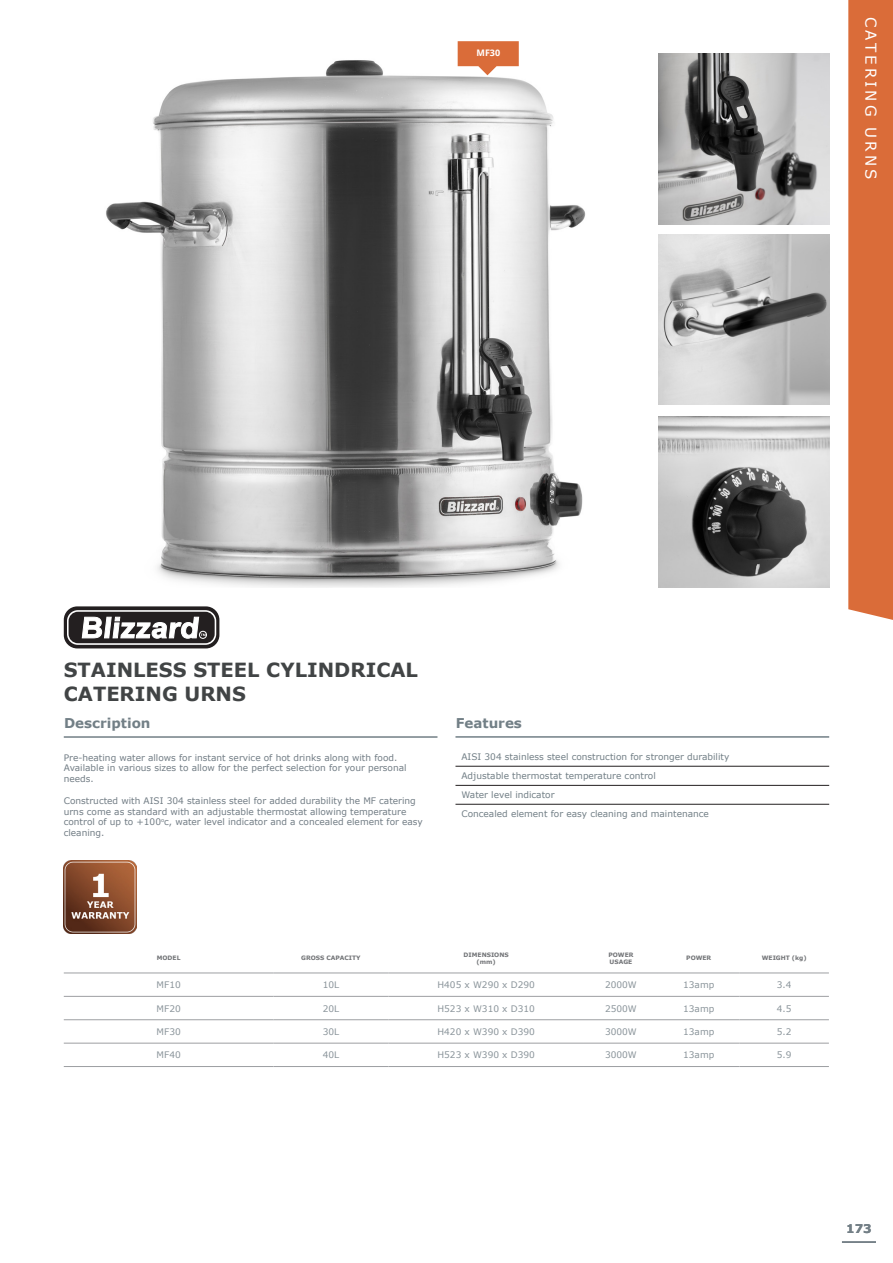
<style>
.page{position:relative;width:893px;height:1263px;background:#fff}
.page>*{position:absolute;margin:0;border:0;box-sizing:border-box;transform-origin:0 0}
.Paragraph_Style_1{font:700 19.5px "Verdana";color:#414445}
.t1{font:15px "Verdana";letter-spacing:.2em;color:#fff}
.t2{font:700 13.5px "Verdana";color:#727f86}
.t3{font:700 12px "Verdana";color:#737f86}
.Paragraph_Style_1-2{font:9px/10.8px "Verdana";color:#727d85}
.t4{font:9px "Verdana";color:#727f86}
.t5{font:9px "Verdana";color:#8a949a}
.Paragraph_Style_1-3{font:700 9px "Open Sans";color:#fff}
.t6{font:700 6px "Verdana";color:#727477}
</style>
<div class="page">
<img style="left:106px;top:54px;width:480px;height:534px">
<svg style="left:458px;top:41px;width:61px;height:34px"></svg>
<hr style="left:455px;top:736px;width:374px;height:2px;background:#727f86">
<hr style="left:455px;top:766px;width:374px;height:1px;background:#231f20">
<hr style="left:455px;top:785px;width:374px;height:1px;background:#231f20">
<hr style="left:455px;top:804px;width:374px;height:1px;background:#231f20">
<hr style="left:64px;top:736px;width:373px;height:2px;background:#727f86">
<img style="left:659px;top:54px;width:170px;height:171px">
<img style="left:659px;top:234px;width:170px;height:171px">
<img style="left:659px;top:417px;width:170px;height:170px">
<div style="left:64px;top:606px;width:155px;height:42px;background:#231f20;border-radius:13px"></div>
<svg style="left:67px;top:610px;width:149px;height:35px"></svg>
<div style="left:199px;top:631px;width:8px;height:7px;border:1px solid #fff;border-radius:50%"></div>
<img style="left:64px;top:861px;width:72px;height:72px">
<hr style="left:64px;top:973px;width:210px;height:1px;background:#9d9fa2">
<hr style="left:274px;top:973px;width:114px;height:1px;background:#9d9fa2">
<hr style="left:388px;top:973px;width:196px;height:1px;background:#9d9fa2">
<hr style="left:584px;top:973px;width:74px;height:1px;background:#9d9fa2">
<hr style="left:658px;top:973px;width:82px;height:1px;background:#9d9fa2">
<hr style="left:740px;top:973px;width:89px;height:1px;background:#9d9fa2">
<hr style="left:64px;top:996px;width:210px;height:1px;background:#9d9fa2">
<hr style="left:274px;top:996px;width:114px;height:1px;background:#9d9fa2">
<hr style="left:388px;top:996px;width:196px;height:1px;background:#9d9fa2">
<hr style="left:584px;top:996px;width:74px;height:1px;background:#9d9fa2">
<hr style="left:658px;top:996px;width:82px;height:1px;background:#9d9fa2">
<hr style="left:740px;top:996px;width:89px;height:1px;background:#9d9fa2">
<hr style="left:64px;top:1019px;width:210px;height:1px;background:#9d9fa2">
<hr style="left:274px;top:1019px;width:114px;height:1px;background:#9d9fa2">
<hr style="left:388px;top:1019px;width:196px;height:1px;background:#9d9fa2">
<hr style="left:584px;top:1019px;width:74px;height:1px;background:#9d9fa2">
<hr style="left:658px;top:1019px;width:82px;height:1px;background:#9d9fa2">
<hr style="left:740px;top:1019px;width:89px;height:1px;background:#9d9fa2">
<hr style="left:64px;top:1043px;width:210px;height:1px;background:#9d9fa2">
<hr style="left:274px;top:1043px;width:114px;height:1px;background:#9d9fa2">
<hr style="left:388px;top:1043px;width:196px;height:1px;background:#9d9fa2">
<hr style="left:584px;top:1043px;width:74px;height:1px;background:#9d9fa2">
<hr style="left:658px;top:1043px;width:82px;height:1px;background:#9d9fa2">
<hr style="left:740px;top:1043px;width:89px;height:1px;background:#9d9fa2">
<hr style="left:64px;top:1066px;width:210px;height:1px;background:#9d9fa2">
<hr style="left:274px;top:1066px;width:114px;height:1px;background:#9d9fa2">
<hr style="left:388px;top:1066px;width:196px;height:1px;background:#9d9fa2">
<hr style="left:584px;top:1066px;width:74px;height:1px;background:#9d9fa2">
<hr style="left:658px;top:1066px;width:82px;height:1px;background:#9d9fa2">
<hr style="left:740px;top:1066px;width:89px;height:1px;background:#9d9fa2">
<hr style="left:842px;top:1241px;width:34px;height:2px;background:#737f86">
<svg style="left:848px;top:0;width:45px;height:620px;background:#db703f"></svg>
<p class="Paragraph_Style_1-3" style="left:476px;top:47px;width:25px">MF30</p>
<p class="t1" style="left:881px;top:17px;width:164px;rotate:90deg">CATERING URNS</p>
<p class="Paragraph_Style_1" style="left:64px;top:656px;width:356px">STAINLESS STEEL CYLINDRICAL</p>
<p class="Paragraph_Style_1" style="left:64px;top:680px;width:184px">CATERING URNS</p>
<p class="t2" style="left:64px;top:714px;width:88px">Description</p>
<p class="Paragraph_Style_1-2" style="left:64px;top:752px;width:335px">Pre-heating water allows for instant service of hot drinks along with food.</p>
<p class="Paragraph_Style_1-2" style="left:64px;top:763px;width:344px">Available in various sizes to allow for the perfect selection for your personal needs.</p>
<p class="Paragraph_Style_1-2" style="left:64px;top:795px;width:361px">Constructed with AISI 304 stainless steel for added durability the MF catering urns come as standard with an adjustable thermostat allowing temperature control of up to +100<sup>o</sup>c, water level indicator and a concealed element for easy cleaning.</p>
<p class="t2" style="left:456px;top:713px;width:68px">Features</p>
<p class="t4" style="left:461px;top:750px;width:269px">AISI 304 stainless steel construction for stronger durability</p>
<p class="t4" style="left:461px;top:770px;width:196px">Adjustable thermostat temperature control</p>
<p class="t4" style="left:461px;top:789px;width:95px">Water level indicator</p>
<p class="t4" style="left:461px;top:808px;width:249px">Concealed element for easy cleaning and maintenance</p>
<p class="t6" style="left:157px;top:954px;width:25px">MODEL</p>
<p class="t6" style="left:301px;top:954px;width:61px">GROSS CAPACITY</p>
<p class="t6" style="left:464px;top:950px;width:47px">DIMENSIONS</p>
<p class="t6" style="left:477px;top:957px;width:21px">(mm)</p>
<p class="t6" style="left:608px;top:950px;width:27px">POWER</p>
<p class="t6" style="left:610px;top:957px;width:24px">USAGE</p>
<p class="t6" style="left:686px;top:954px;width:27px">POWER</p>
<p class="t6" style="left:762px;top:954px;width:46px">WEIGHT (kg)</p>
<p class="t5" style="left:157px;top:979px;width:26px">MF10</p>
<p class="t5" style="left:323px;top:979px;width:18px">10L</p>
<p class="t5" style="left:437px;top:979px;width:99px">H405 x W290 x D290</p>
<p class="t5" style="left:605px;top:979px;width:33px">2000W</p>
<p class="t5" style="left:683px;top:979px;width:33px">13amp</p>
<p class="t5" style="left:777px;top:979px;width:16px">3.4</p>
<p class="t5" style="left:157px;top:1002px;width:26px">MF20</p>
<p class="t5" style="left:323px;top:1002px;width:18px">20L</p>
<p class="t5" style="left:437px;top:1002px;width:99px">H523 x W310 x D310</p>
<p class="t5" style="left:605px;top:1002px;width:33px">2500W</p>
<p class="t5" style="left:683px;top:1002px;width:33px">13amp</p>
<p class="t5" style="left:777px;top:1002px;width:16px">4.5</p>
<p class="t5" style="left:157px;top:1025px;width:26px">MF30</p>
<p class="t5" style="left:323px;top:1025px;width:18px">30L</p>
<p class="t5" style="left:437px;top:1025px;width:99px">H420 x W390 x D390</p>
<p class="t5" style="left:605px;top:1025px;width:33px">3000W</p>
<p class="t5" style="left:683px;top:1025px;width:33px">13amp</p>
<p class="t5" style="left:777px;top:1025px;width:16px">5.2</p>
<p class="t5" style="left:157px;top:1049px;width:26px">MF40</p>
<p class="t5" style="left:323px;top:1049px;width:18px">40L</p>
<p class="t5" style="left:437px;top:1049px;width:99px">H523 x W390 x D390</p>
<p class="t5" style="left:605px;top:1049px;width:33px">3000W</p>
<p class="t5" style="left:683px;top:1049px;width:33px">13amp</p>
<p class="t5" style="left:777px;top:1049px;width:16px">5.9</p>
<p class="t3" style="left:846px;top:1220px;width:27px">173</p>
</div>
